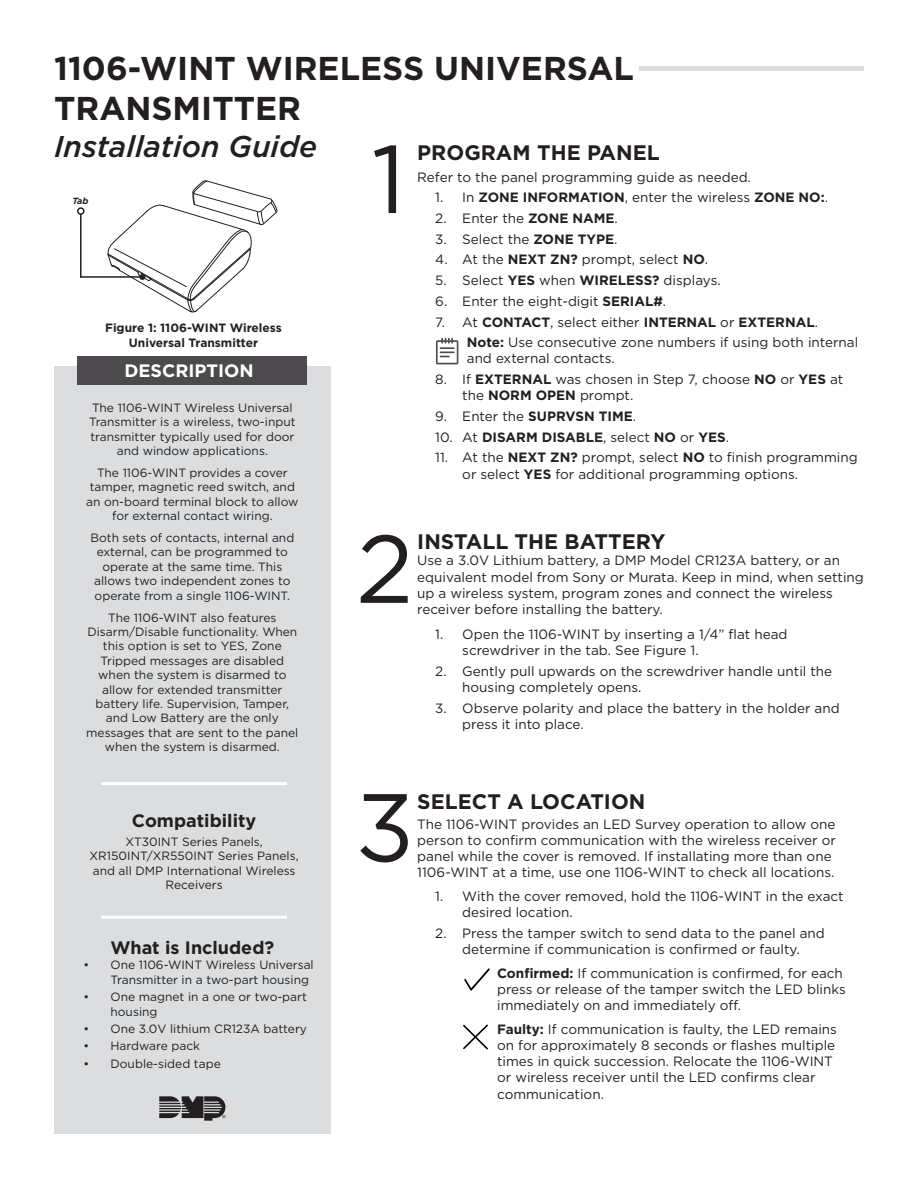
<style>
.page{position:relative;width:918px;height:1188px;background:#fff}
.page>*{position:absolute;margin:0;border:0;box-sizing:border-box;transform-origin:0 0}
.t1{font:96px "Gotham";color:#231f20}
.t2{font:700 33px/39.6px "Gotham";color:#231f20}
.t3{font:italic 500 30px "Gotham";color:#231f20}
.t4{font:700 21px "Gotham";color:#231f20}
.t5{font:700 18px "Gotham";color:#231f20}
.t6{font:700 18px "Gotham";color:#fff}
.Body_text{font:13.5px/16.2px "Gotham";color:#231f20}
.t7{font:700 13.5px "Gotham";color:#231f20}
.Body_text-2{font:12px/14.4px "Gotham";color:#231f20;text-align:center}
.t8{font:700 12px/14.4px "Gotham";color:#231f20;text-align:center}
.Body_text-3{font:italic 700 9px "Gotham";color:#231f20}
.s1{font-weight:700}
.s2{font-weight:400}
</style>
<div class="page">
<div style="left:54px;top:366px;width:277px;height:768px;background:#dbddde"></div>
<hr style="left:640px;top:67px;width:224px;height:4px;background:#dbddde">
<svg style="left:159px;top:1096px;width:66px;height:25px"></svg>
<hr style="left:101px;top:782px;width:186px;height:3px;background:#fff">
<hr style="left:101px;top:916px;width:186px;height:3px;background:#fff">
<hr style="left:80px;top:276px;width:62px;height:2px;background:#231f20">
<svg style="left:107px;top:180px;width:171px;height:133px"></svg>
<hr style="left:80px;top:214px;width:2px;height:64px;background:#231f20">
<div style="left:77px;top:207px;width:8px;height:8px;border:2px solid #231f20;border-radius:50%"></div>
<svg style="left:464px;top:968px;width:26px;height:23px"></svg>
<div style="left:78px;top:356px;width:229px;height:28px;background:#4c4a4c"></div>
<svg style="left:436px;top:338px;width:22px;height:26px"></svg>
<svg style="left:463px;top:1024px;width:25px;height:26px"></svg>
<h2 class="t2" style="left:54px;top:49px;width:581px">1106-WINT WIRELESS UNIVERSAL<br>TRANSMITTER</h2>
<h3 class="t3" style="left:54px;top:127px;width:265px">Installation Guide</h3>
<p class="t1" style="left:371px;top:118px;width:36px">1</p>
<p class="t4" style="left:417px;top:139px;width:244px">PROGRAM THE PANEL</p>
<p class="Body_text" style="left:417px;top:169px;width:335px">Refer to the panel programming guide as needed.</p>
<p class="Body_text" style="left:435px;top:189px;width:394px">1. In <span class="s1">ZONE INFORMATION</span>, enter the wireless <span class="s1">ZONE NO:</span>.</p>
<p class="Body_text" style="left:435px;top:210px;width:184px">2. Enter the <span class="s1">ZONE NAME</span>.</p>
<p class="Body_text" style="left:435px;top:231px;width:184px">3. Select the <span class="s1">ZONE TYPE</span>.</p>
<p class="Body_text" style="left:435px;top:251px;width:274px">4. At the <span class="s1">NEXT ZN?</span> prompt, select <span class="s1">NO</span>.</p>
<p class="Body_text" style="left:435px;top:272px;width:287px">5. Select <span class="s1">YES</span> when <span class="s1">WIRELESS?</span> displays.</p>
<p class="Body_text" style="left:435px;top:293px;width:232px">6. Enter the eight-digit <span class="s1">SERIAL#</span>.</p>
<p class="t7" style="left:435px;top:313px;width:384px"><span class="s2">7. At</span> CONTACT<span class="s2">, select either</span> INTERNAL <span class="s2">or</span> EXTERNAL<span class="s2">.</span></p>
<p class="Body_text" style="left:467px;top:334px;width:393px"><span class="s1">Note:</span> Use consecutive zone numbers if using both internal and external contacts.</p>
<p class="Body_text" style="left:462px;top:371px;width:382px;text-indent:-27px">8. If <span class="s1">EXTERNAL</span> was chosen in Step 7, choose <span class="s1">NO</span> or <span class="s1">YES</span> at the <span class="s1">NORM OPEN</span> prompt.</p>
<p class="Body_text" style="left:435px;top:408px;width:202px">9. Enter the <span class="s1">SUPRVSN TIME</span>.</p>
<p class="t7" style="left:435px;top:428px;width:295px"><span class="s2">10. At</span> DISARM DISABLE<span class="s2">, select</span> NO <span class="s2">or</span> YES<span class="s2">.</span></p>
<p class="Body_text" style="left:462px;top:449px;width:397px;text-indent:-27px">11. At the <span class="s1">NEXT ZN?</span> prompt, select <span class="s1">NO</span> to finish programming or select <span class="s1">YES</span> for additional programming options.</p>
<p class="Body_text-3" style="left:72px;top:195px;width:18px">Tab</p>
<p class="t8" style="left:105px;top:321px;width:178px">Figure 1: 1106-WINT Wireless<br>Universal Transmitter</p>
<p class="t6" style="left:124px;top:359px;width:131px">DESCRIPTION</p>
<p class="Body_text-2" style="left:89px;top:400px;width:208px">The 1106-WINT Wireless Universal Transmitter is a wireless, two-input transmitter typically used for door and window applications.</p>
<p class="Body_text-2" style="left:86px;top:465px;width:214px">The 1106-WINT provides a cover tamper, magnetic reed switch, and an on-board terminal block to allow for external contact wiring.</p>
<p class="Body_text-2" style="left:90px;top:530px;width:205px">Both sets of contacts, internal and external, can be programmed to operate at the same time. This allows two independent zones to operate from a single 1106-WINT.</p>
<p class="Body_text-2" style="left:86px;top:610px;width:214px">The 1106-WINT also features<br>Disarm/Disable functionality. When this option is set to YES, Zone<br>Tripped messages are disabled when the system is disarmed to allow for extended transmitter battery life. Supervision, Tamper, and Low Battery are the only messages that are sent to the panel when the system is disarmed.</p>
<p class="t4" style="left:417px;top:528px;width:250px">INSTALL THE BATTERY</p>
<p class="Body_text" style="left:417px;top:552px;width:448px">Use a 3.0V Lithium battery, a DMP Model CR123A battery, or an equivalent model from Sony or Murata. Keep in mind, when setting up a wireless system, program zones and connect the wireless receiver before installing the battery.</p>
<p class="Body_text" style="left:462px;top:626px;width:327px;text-indent:-27px">1. Open the 1106-WINT by inserting a 1/4” flat head screwdriver in the tab. See Figure 1.</p>
<p class="Body_text" style="left:462px;top:663px;width:371px;text-indent:-27px">2. Gently pull upwards on the screwdriver handle until the housing completely opens.</p>
<p class="Body_text" style="left:462px;top:700px;width:379px;text-indent:-27px">3. Observe polarity and place the battery in the holder and press it into place.</p>
<p class="t1" style="left:356px;top:507px;width:59px">2</p>
<p class="t5" style="left:132px;top:809px;width:126px">Compatibility</p>
<p class="Body_text-2" style="left:90px;top:834px;width:211px">XT30INT Series Panels,<br>XR150INT/XR550INT Series Panels, and all DMP International Wireless<br>Receivers</p>
<p class="t5" style="left:110px;top:935px;width:165px">What is Included?</p>
<p class="Body_text-2" style="left:111px;top:958px;width:205px;text-align:left;text-indent:-27px">• One 1106-WINT Wireless Universal<br>Transmitter in a two-part housing</p>
<p class="Body_text-2" style="left:111px;top:989px;width:198px;text-align:left;text-indent:-27px">• One magnet in a one or two-part housing</p>
<p class="Body_text-2" style="left:84px;top:1021px;width:225px">• One 3.0V lithium CR123A battery</p>
<p class="Body_text-2" style="left:84px;top:1039px;width:118px">• Hardware pack</p>
<p class="Body_text-2" style="left:84px;top:1056px;width:139px">• Double-sided tape</p>
<p class="t1" style="left:356px;top:766px;width:60px">3</p>
<p class="t4" style="left:417px;top:788px;width:230px">SELECT A LOCATION</p>
<p class="Body_text" style="left:417px;top:816px;width:420px">The 1106-WINT provides an LED Survey operation to allow one person to confirm communication with the wireless receiver or panel while the cover is removed. If installating more than one 1106-WINT at a time, use one 1106-WINT to check all locations.</p>
<p class="Body_text" style="left:462px;top:888px;width:383px;text-indent:-27px">1. With the cover removed, hold the 1106-WINT in the exact desired location.</p>
<p class="Body_text" style="left:435px;top:925px;width:391px;text-align:center">2. Press the tamper switch to send data to the panel and determine if communication is confirmed or faulty.</p>
<p class="Body_text" style="left:497px;top:965px;width:350px"><span class="s1">Confirmed:</span> If communication is confirmed, for each press or release of the tamper switch the LED blinks immediately on and immediately off.</p>
<p class="Body_text" style="left:497px;top:1021px;width:341px"><span class="s1">Faulty:</span> If communication is faulty, the LED remains on for approximately 8 seconds or flashes multiple times in quick succession. Relocate the 1106-WINT or wireless receiver until the LED confirms clear communication.</p>
</div>
